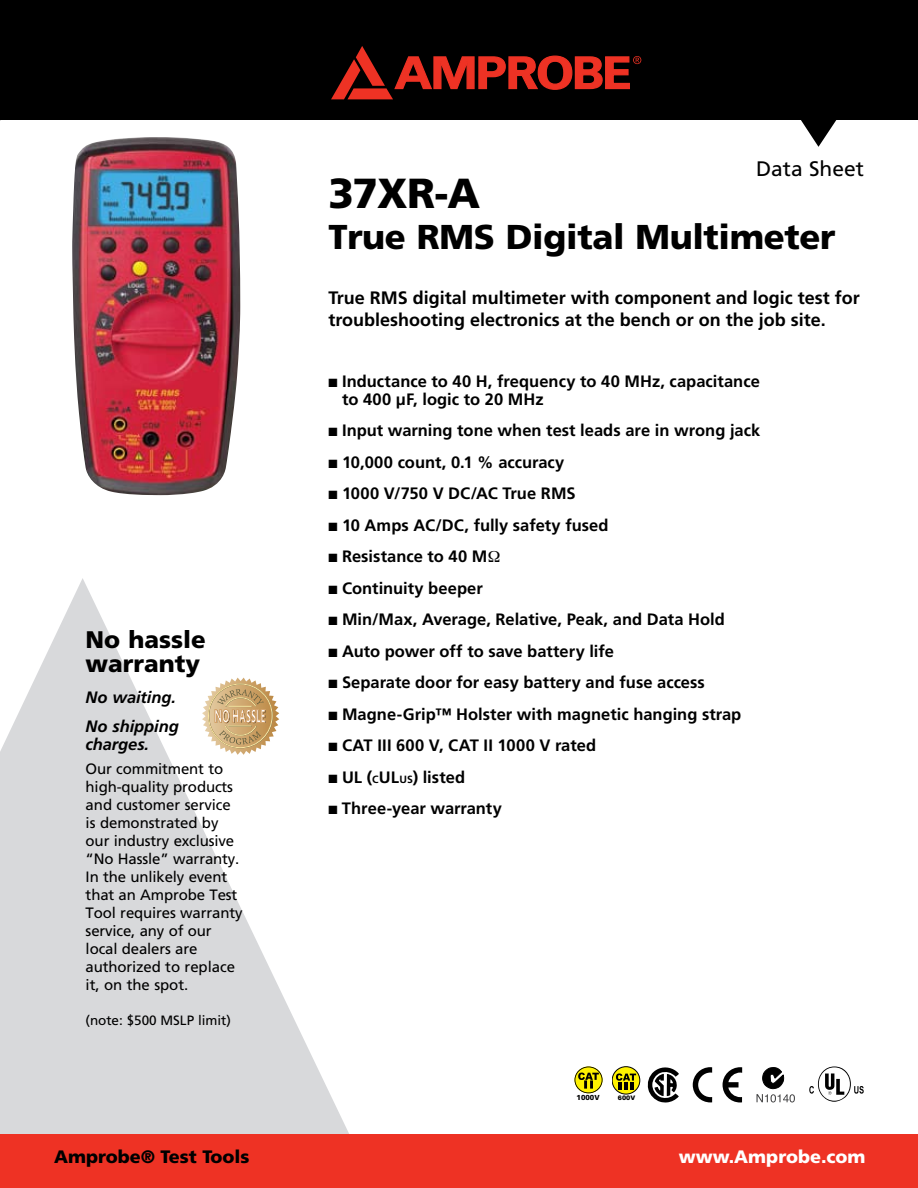
<style>
.page{position:relative;width:918px;height:1188px;background:#fff}
.page>*{position:absolute;margin:0;border:0;box-sizing:border-box;transform-origin:0 0}
.t1{font:900 42px "Frutiger";color:#000}
.t2{font:900 34.5px "Frutiger";letter-spacing:-.01em;color:#000}
.t3{font:900 24px/24px "Frutiger";color:#000}
.t4{font:21px "Frutiger";color:#000}
.t5{font:700 18px/21.6px "Frutiger";color:#000}
.t6{font:900 18px "Frutiger";color:#000}
.t7{font:900 18px "Frutiger";color:#fff}
.t8{font:700 16.5px/18px "Frutiger";color:#000}
.t9{font:italic 700 16.5px/28.5px "Frutiger";letter-spacing:-.005em;color:#000}
.t10{font:15px/18px "Frutiger";letter-spacing:-.01em;color:#000}
.t11{font:13.5px "Frutiger";letter-spacing:-.005em;color:#000}
.t12{font:900 7.2px "Frutiger";color:#000}
.t13{font:900 6.15px "Arial";color:#000}
.s1{font-size:10.5px}
</style>
<div class="page">
<svg style="left:0;top:578px;width:349px;height:556px;fill:#d8d9db"></svg>
<div style="left:0;top:0;width:918px;height:120px;background:#000"></div>
<div style="left:0;top:1134px;width:918px;height:54px;background:#ee3224"></div>
<svg style="left:331px;top:46px;width:310px;height:53px"></svg>
<svg style="left:801px;top:120px;width:36px;height:27px"></svg>
<svg style="left:202px;top:678px;width:77px;height:77px"></svg>
<img style="left:72px;top:137px;width:168px;height:358px">
<svg style="left:757px;top:1067px;width:38px;height:35px"></svg>
<svg style="left:723px;top:1067px;width:19px;height:35px"></svg>
<svg style="left:693px;top:1067px;width:19px;height:35px"></svg>
<svg style="left:648px;top:1067px;width:31px;height:35px"></svg>
<svg style="left:612px;top:1067px;width:28px;height:27px"></svg>
<div style="left:612px;top:1067px;width:28px;height:27px;border:1px solid #000;border-radius:50%"></div>
<svg style="left:616px;top:1073px;width:20px;height:16px"></svg>
<svg style="left:574px;top:1066px;width:29px;height:27px"></svg>
<svg style="left:809px;top:1066px;width:55px;height:36px"></svg>
<p class="t4" style="left:756px;top:156px;width:109px">Data Sheet</p>
<h1 class="t1" style="left:328px;top:168px;width:153px">37XR-A</h1>
<h2 class="t2" style="left:328px;top:216px;width:509px">True RMS Digital Multimeter</h2>
<h3 class="t3" style="left:86px;top:627px;width:122px">No hassle warranty</h3>
<p class="t9" style="left:86px;top:683px;width:95px">No waiting.<br>No shipping</p>
<p class="t9" style="left:86px;top:730px;width:65px">charges.</p>
<p class="t10" style="left:86px;top:760px;width:158px">Our commitment to high-quality products and customer service is demonstrated by our industry exclusive “No Hassle” warranty.<br>In the unlikely event that an Amprobe Test<br>Tool requires warranty service, any of our local dealers are authorized to replace it, on the spot.</p>
<p class="t11" style="left:86px;top:1012px;width:147px">(note: $500 MSLP limit)</p>
<p class="t5" style="left:328px;top:287px;width:533px">True RMS digital multimeter with component and logic test for troubleshooting electronics at the bench or on the job site.</p>
<p class="t8" style="left:342px;top:372px;width:419px;text-indent:-13px">■ Inductance to 40 H, frequency to 40 MHz, capacitance to 400 μF, logic to 20 MHz</p>
<p class="t8" style="left:329px;top:421px;width:433px">■ Input warning tone when test leads are in wrong jack</p>
<p class="t8" style="left:329px;top:453px;width:237px">■ 10,000 count, 0.1 % accuracy</p>
<p class="t8" style="left:329px;top:484px;width:249px">■ 1000 V/750 V DC/AC True RMS</p>
<p class="t8" style="left:329px;top:516px;width:282px">■ 10 Amps AC/DC, fully safety fused</p>
<p class="t8" style="left:329px;top:547px;width:161px">■ Resistance to 40 M</p>
<p class="t8" style="left:329px;top:579px;width:156px">■ Continuity beeper</p>
<p class="t8" style="left:329px;top:610px;width:398px">■ Min/Max, Average, Relative, Peak, and Data Hold</p>
<p class="t8" style="left:329px;top:642px;width:287px">■ Auto power off to save battery life</p>
<p class="t8" style="left:329px;top:673px;width:378px">■ Separate door for easy battery and fuse access</p>
<p class="t8" style="left:329px;top:705px;width:414px">■ Magne-Grip™ Holster with magnetic hanging strap</p>
<p class="t8" style="left:329px;top:736px;width:269px">■ CAT III 600 V, CAT II 1000 V rated</p>
<p class="t8" style="left:329px;top:768px;width:138px">■ UL (<span class="s1">C</span>UL<span class="s1">US</span>) listed</p>
<p class="t8" style="left:329px;top:799px;width:175px">■ Three-year warranty</p>
<p class="t12" style="left:577px;top:1093px;width:24px">1000V</p>
<p class="t13" style="left:618px;top:1095px;width:19px">600V</p>
<p class="t6" style="left:54px;top:1146px;width:197px">Amprobe® Test Tools</p>
<p class="t7" style="left:679px;top:1146px;width:188px">www.Amprobe.com</p>
</div>
